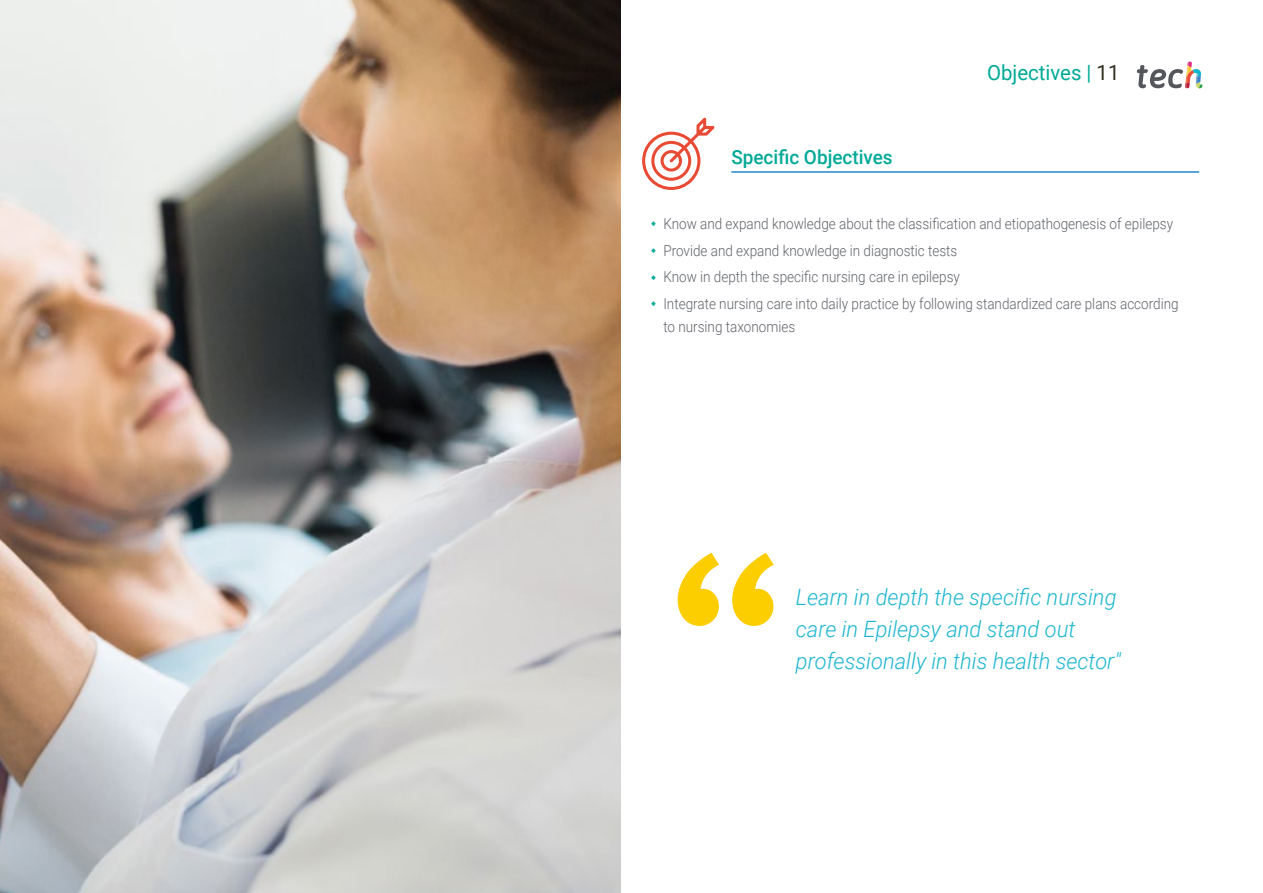
<style>
.page{position:relative;width:1263px;height:893px;background:#fff}
.page>*{position:absolute;margin:0;border:0;box-sizing:border-box;transform-origin:0 0}
.t1{font:italic 300 22.5px/31.5px "Roboto";color:#1cb6cf}
.t2{font:21px "Roboto";color:#00a996}
.t3{font:500 19.5px "Roboto";color:#00a996}
.t4{font:300 15px/26.7px "Roboto";color:#61646a;scale:.9 1}
.s1{color:#312e20}
</style>
<div class="page">
<img style="left:0;top:0;width:621px;height:893px">
<svg style="left:1137px;top:62px;width:65px;height:27px"></svg>
<svg style="left:642px;top:118px;width:72px;height:72px"></svg>
<hr style="left:731px;top:172px;width:468px;height:1px;background:#2488c9">
<svg style="left:678px;top:553px;width:96px;height:73px"></svg>
<h3 class="t3" style="left:731px;top:143px;width:163px">Specific Objectives</h3>
<h2 class="t2" style="left:987px;top:57px;width:134px">Objectives | <span class="s1">11</span></h2>
<p class="t4" style="left:663px;top:210px;width:574px">Know and expand knowledge about the classification and etiopathogenesis of epilepsy Provide and expand knowledge in diagnostic tests<br>Know in depth the specific nursing care in epilepsy<br>Integrate nursing care into daily practice by following standardized care plans according</p>
<p class="t4" style="left:663px;top:312px;width:148px">to nursing taxonomies</p>
<h1 class="t1" style="left:796px;top:581px;width:326px">Learn in depth the specific nursing care in Epilepsy and stand out professionally in this health sector"</h1>
</div>
